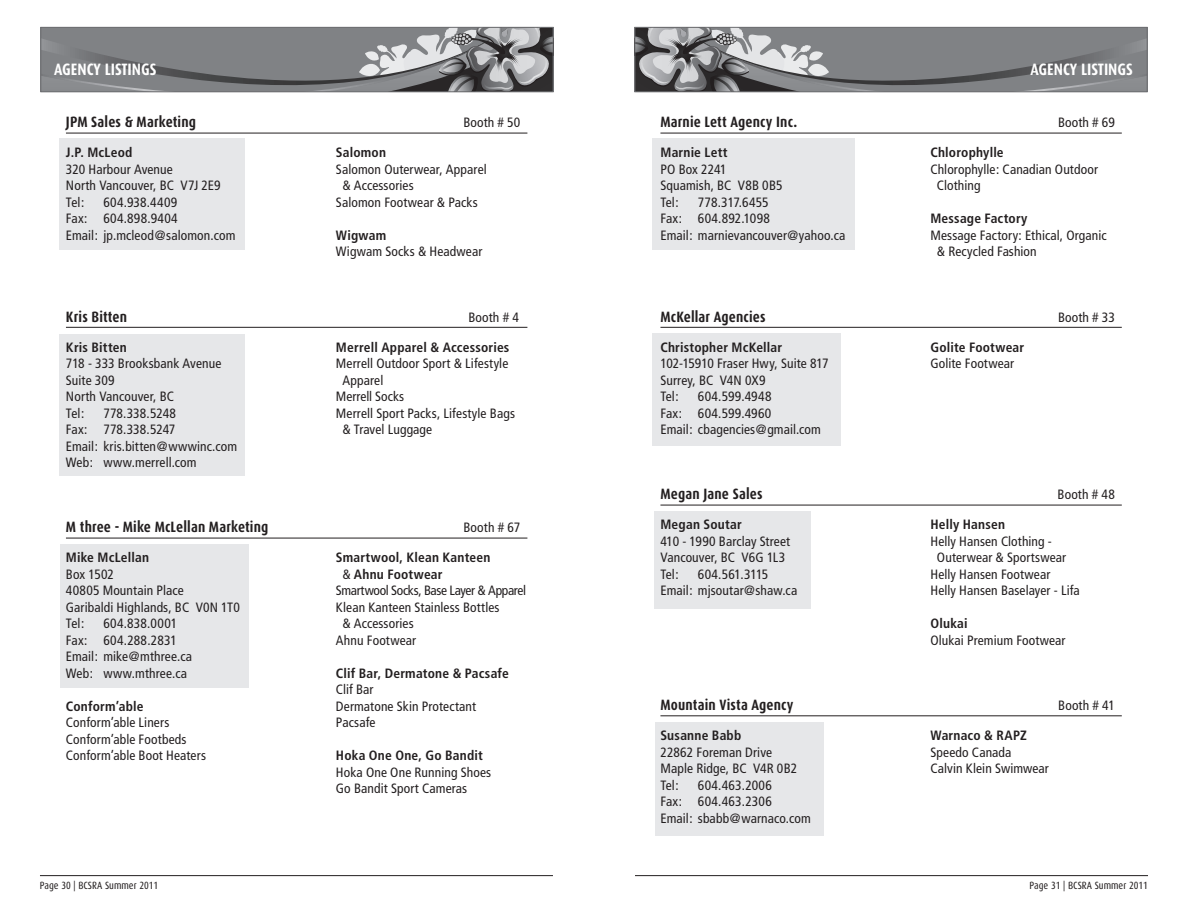
<style>
.page{position:relative;width:1188px;height:918px;background:#fff}
.page>*{position:absolute;margin:0;border:0;box-sizing:border-box;transform-origin:0 0}
.t1{font:700 16.5px "Dax Condensed";color:#fff}
.t2{font:700 15px "Dax Condensed";letter-spacing:.01em;color:#231f20}
.t3{font:condensed 13.5px/16.5px "Frutiger";letter-spacing:.005em;color:#231f20}
.t4{font:700 condensed 13.5px "Frutiger";letter-spacing:.015em;color:#231f20}
.t5{font:condensed 13.5px "Frutiger";letter-spacing:-.025em;color:#231f20}
.t6{font:10.5px "Dax Condensed";color:#231f20}
.s1{font-weight:400}
</style>
<div class="page">
<hr style="left:40px;top:875px;width:513px;height:1px;background:#231f20">
<svg style="left:41px;top:29px;width:512px;height:64px;background:#848588"></svg>
<div style="left:40px;top:27px;width:513px;height:65px;border:1px solid #6c6d70"></div>
<hr style="left:635px;top:875px;width:513px;height:1px;background:#231f20">
<svg style="left:635px;top:29px;width:512px;height:64px;background:#848588"></svg>
<div style="left:635px;top:27px;width:513px;height:65px;border:1px solid #6c6d70"></div>
<div style="left:60px;top:544px;width:189px;height:144px;background:#e6e7e9"></div>
<div style="left:60px;top:334px;width:185px;height:142px;background:#e6e7e9"></div>
<div style="left:60px;top:139px;width:185px;height:111px;background:#e6e7e9"></div>
<div style="left:655px;top:723px;width:169px;height:113px;background:#e6e7e9"></div>
<div style="left:655px;top:511px;width:156px;height:97px;background:#e6e7e9"></div>
<div style="left:653px;top:333px;width:188px;height:113px;background:#e6e7e9"></div>
<div style="left:653px;top:139px;width:202px;height:111px;background:#e6e7e9"></div>
<hr style="left:66px;top:133px;width:461px;height:1px;background:#231f20">
<hr style="left:66px;top:327px;width:461px;height:1px;background:#231f20">
<hr style="left:66px;top:538px;width:461px;height:1px;background:#231f20">
<hr style="left:660px;top:133px;width:462px;height:1px;background:#231f20">
<hr style="left:660px;top:327px;width:462px;height:1px;background:#231f20">
<hr style="left:660px;top:505px;width:462px;height:1px;background:#231f20">
<hr style="left:660px;top:715px;width:462px;height:1px;background:#231f20">
<p class="t1" style="left:54px;top:60px;width:104px">AGENCY LISTINGS</p>
<p class="t1" style="left:1031px;top:60px;width:104px">AGENCY LISTINGS</p>
<p class="t2" style="left:66px;top:114px;width:132px">JPM Sales &amp; Marketing</p>
<p class="t3" style="left:463px;top:114px;width:59px">Booth # 50</p>
<p class="t4" style="left:66px;top:145px;width:68px">J.P. McLeod</p>
<p class="t4" style="left:336px;top:145px;width:52px">Salomon</p>
<p class="t3" style="left:66px;top:161px;width:108px">320 Harbour Avenue</p>
<p class="t3" style="left:336px;top:161px;width:152px">Salomon Outerwear, Apparel</p>
<p class="t3" style="left:66px;top:177px;width:156px">North Vancouver, BC V7J 2E9</p>
<p class="t3" style="left:342px;top:177px;width:73px">&amp; Accessories</p>
<p class="t3" style="left:66px;top:194px;width:20px">Tel:</p>
<p class="t3" style="left:103px;top:194px;width:75px">604.938.4409</p>
<p class="t3" style="left:336px;top:194px;width:143px">Salomon Footwear &amp; Packs</p>
<p class="t3" style="left:66px;top:210px;width:171px">Fax: 604.898.9404<br>Email: jp.mcleod@salomon.com</p>
<p class="t4" style="left:336px;top:227px;width:52px">Wigwam</p>
<p class="t3" style="left:336px;top:243px;width:148px">Wigwam Socks &amp; Headwear</p>
<p class="t2" style="left:66px;top:308px;width:63px">Kris Bitten</p>
<p class="t3" style="left:469px;top:309px;width:52px">Booth # 4</p>
<p class="t4" style="left:66px;top:339px;width:62px">Kris Bitten</p>
<p class="t4" style="left:336px;top:339px;width:175px">Merrell Apparel &amp; Accessories</p>
<p class="t3" style="left:66px;top:355px;width:157px">718 - 333 Brooksbank Avenue</p>
<p class="t3" style="left:336px;top:355px;width:174px">Merrell Outdoor Sport &amp; Lifestyle</p>
<p class="t3" style="left:66px;top:372px;width:50px">Suite 309</p>
<p class="t3" style="left:342px;top:372px;width:42px">Apparel</p>
<p class="t3" style="left:66px;top:388px;width:110px">North Vancouver, BC</p>
<p class="t3" style="left:336px;top:388px;width:70px">Merrell Socks</p>
<p class="t3" style="left:66px;top:405px;width:20px">Tel:</p>
<p class="t3" style="left:103px;top:405px;width:74px">778.338.5248</p>
<p class="t3" style="left:336px;top:405px;width:181px">Merrell Sport Packs, Lifestyle Bags</p>
<p class="t3" style="left:66px;top:421px;width:111px">Fax: 778.338.5247</p>
<p class="t3" style="left:342px;top:421px;width:91px">&amp; Travel Luggage</p>
<p class="t3" style="left:66px;top:438px;width:173px">Email: kris.bitten@wwwinc.com<br>Web: www.merrell.com</p>
<p class="t2" style="left:66px;top:519px;width:204px">M three - Mike McLellan Marketing</p>
<p class="t3" style="left:464px;top:519px;width:58px">Booth # 67</p>
<p class="t4" style="left:66px;top:550px;width:85px">Mike McLellan</p>
<p class="t4" style="left:336px;top:550px;width:156px">Smartwool, Klean Kanteen</p>
<p class="t3" style="left:66px;top:566px;width:50px">Box 1502</p>
<p class="t4" style="left:342px;top:566px;width:102px"><span class="s1">&amp;</span> Ahnu Footwear</p>
<p class="t3" style="left:66px;top:582px;width:119px">40805 Mountain Place</p>
<p class="t5" style="left:336px;top:583px;width:192px">Smartwool Socks, Base Layer &amp; Apparel</p>
<p class="t3" style="left:66px;top:599px;width:175px">Garibaldi Highlands, BC V0N 1T0</p>
<p class="t3" style="left:336px;top:599px;width:165px">Klean Kanteen Stainless Bottles</p>
<p class="t3" style="left:66px;top:615px;width:20px">Tel:</p>
<p class="t3" style="left:103px;top:615px;width:75px">604.838.0001</p>
<p class="t3" style="left:342px;top:615px;width:73px">&amp; Accessories</p>
<p class="t3" style="left:66px;top:632px;width:112px">Fax: 604.288.2831</p>
<p class="t3" style="left:336px;top:632px;width:82px">Ahnu Footwear</p>
<p class="t3" style="left:66px;top:648px;width:128px">Email: mike@mthree.ca<br>Web: www.mthree.ca</p>
<p class="t4" style="left:336px;top:665px;width:175px">Clif Bar, Dermatone &amp; Pacsafe</p>
<p class="t3" style="left:336px;top:681px;width:39px">Clif Bar</p>
<p class="t4" style="left:66px;top:698px;width:79px">Conform’able</p>
<p class="t3" style="left:336px;top:698px;width:142px">Dermatone Skin Protectant</p>
<p class="t3" style="left:66px;top:714px;width:105px">Conform’able Liners</p>
<p class="t3" style="left:336px;top:714px;width:41px">Pacsafe</p>
<p class="t3" style="left:66px;top:731px;width:142px">Conform’able Footbeds<br>Conform’able Boot Heaters</p>
<p class="t4" style="left:336px;top:748px;width:148px">Hoka One One, Go Bandit</p>
<p class="t3" style="left:336px;top:764px;width:157px">Hoka One One Running Shoes<br>Go Bandit Sport Cameras</p>
<p class="t2" style="left:660px;top:114px;width:138px">Marnie Lett Agency Inc.</p>
<p class="t3" style="left:1058px;top:114px;width:58px">Booth # 69</p>
<p class="t4" style="left:660px;top:145px;width:69px">Marnie Lett</p>
<p class="t4" style="left:930px;top:145px;width:75px">Chlorophylle</p>
<p class="t3" style="left:660px;top:161px;width:68px">PO Box 2241</p>
<p class="t3" style="left:930px;top:161px;width:169px">Chlorophylle: Canadian Outdoor</p>
<p class="t3" style="left:660px;top:177px;width:124px">Squamish, BC V8B 0B5</p>
<p class="t3" style="left:937px;top:177px;width:45px">Clothing</p>
<p class="t3" style="left:660px;top:194px;width:20px">Tel:</p>
<p class="t3" style="left:660px;top:194px;width:111px;text-align:right">778.317.6455<br>Fax: 604.892.1098</p>
<p class="t4" style="left:930px;top:211px;width:99px">Message Factory</p>
<p class="t3" style="left:660px;top:227px;width:186px">Email: marnievancouver@yahoo.ca</p>
<p class="t3" style="left:937px;top:227px;width:171px;text-indent:-6px">Message Factory: Ethical, Organic &amp; Recycled Fashion</p>
<p class="t2" style="left:660px;top:308px;width:107px">McKellar Agencies</p>
<p class="t3" style="left:1058px;top:309px;width:58px">Booth # 33</p>
<p class="t4" style="left:660px;top:339px;width:123px">Christopher McKellar</p>
<p class="t4" style="left:930px;top:339px;width:95px">Golite Footwear</p>
<p class="t3" style="left:660px;top:355px;width:170px">102-15910 Fraser Hwy, Suite 817</p>
<p class="t3" style="left:930px;top:355px;width:85px">Golite Footwear</p>
<p class="t3" style="left:660px;top:372px;width:107px">Surrey, BC V4N 0X9<br>Tel:</p>
<p class="t3" style="left:660px;top:388px;width:162px;text-indent:38px">604.599.4948<br>Fax: 604.599.4960<br>Email: cbagencies@gmail.com</p>
<p class="t2" style="left:660px;top:486px;width:104px">Megan Jane Sales</p>
<p class="t3" style="left:1058px;top:486px;width:59px">Booth # 48</p>
<p class="t4" style="left:660px;top:517px;width:83px">Megan Soutar</p>
<p class="t4" style="left:930px;top:517px;width:76px">Helly Hansen</p>
<p class="t3" style="left:660px;top:533px;width:131px">410 - 1990 Barclay Street</p>
<p class="t3" style="left:930px;top:533px;width:123px">Helly Hansen Clothing -</p>
<p class="t3" style="left:660px;top:549px;width:126px">Vancouver, BC V6G 1L3</p>
<p class="t3" style="left:937px;top:549px;width:131px">Outerwear &amp; Sportswear</p>
<p class="t3" style="left:660px;top:566px;width:20px">Tel:</p>
<p class="t3" style="left:698px;top:566px;width:72px">604.561.3115</p>
<p class="t3" style="left:930px;top:566px;width:121px">Helly Hansen Footwear</p>
<p class="t3" style="left:660px;top:582px;width:138px">Email: mjsoutar@shaw.ca</p>
<p class="t3" style="left:930px;top:582px;width:151px">Helly Hansen Baselayer - Lifa</p>
<p class="t4" style="left:930px;top:616px;width:39px">Olukai</p>
<p class="t3" style="left:930px;top:632px;width:137px">Olukai Premium Footwear</p>
<p class="t2" style="left:660px;top:697px;width:135px">Mountain Vista Agency</p>
<p class="t3" style="left:1058px;top:697px;width:58px">Booth # 41</p>
<p class="t4" style="left:660px;top:727px;width:82px">Susanne Babb</p>
<p class="t4" style="left:930px;top:727px;width:98px">Warnaco &amp; RAPZ</p>
<p class="t3" style="left:660px;top:744px;width:113px">22862 Foreman Drive</p>
<p class="t3" style="left:930px;top:744px;width:82px">Speedo Canada</p>
<p class="t3" style="left:660px;top:760px;width:138px">Maple Ridge, BC V4R 0B2</p>
<p class="t3" style="left:930px;top:760px;width:120px">Calvin Klein Swimwear</p>
<p class="t3" style="left:660px;top:777px;width:20px">Tel:</p>
<p class="t3" style="left:660px;top:777px;width:152px;text-indent:38px">604.463.2006<br>Fax: 604.463.2306<br>Email: sbabb@warnaco.com</p>
<p class="t6" style="left:40px;top:880px;width:120px">Page 30 | BCSRA Summer 2011</p>
<p class="t6" style="left:1030px;top:880px;width:120px">Page 31 | BCSRA Summer 2011</p>
</div>
